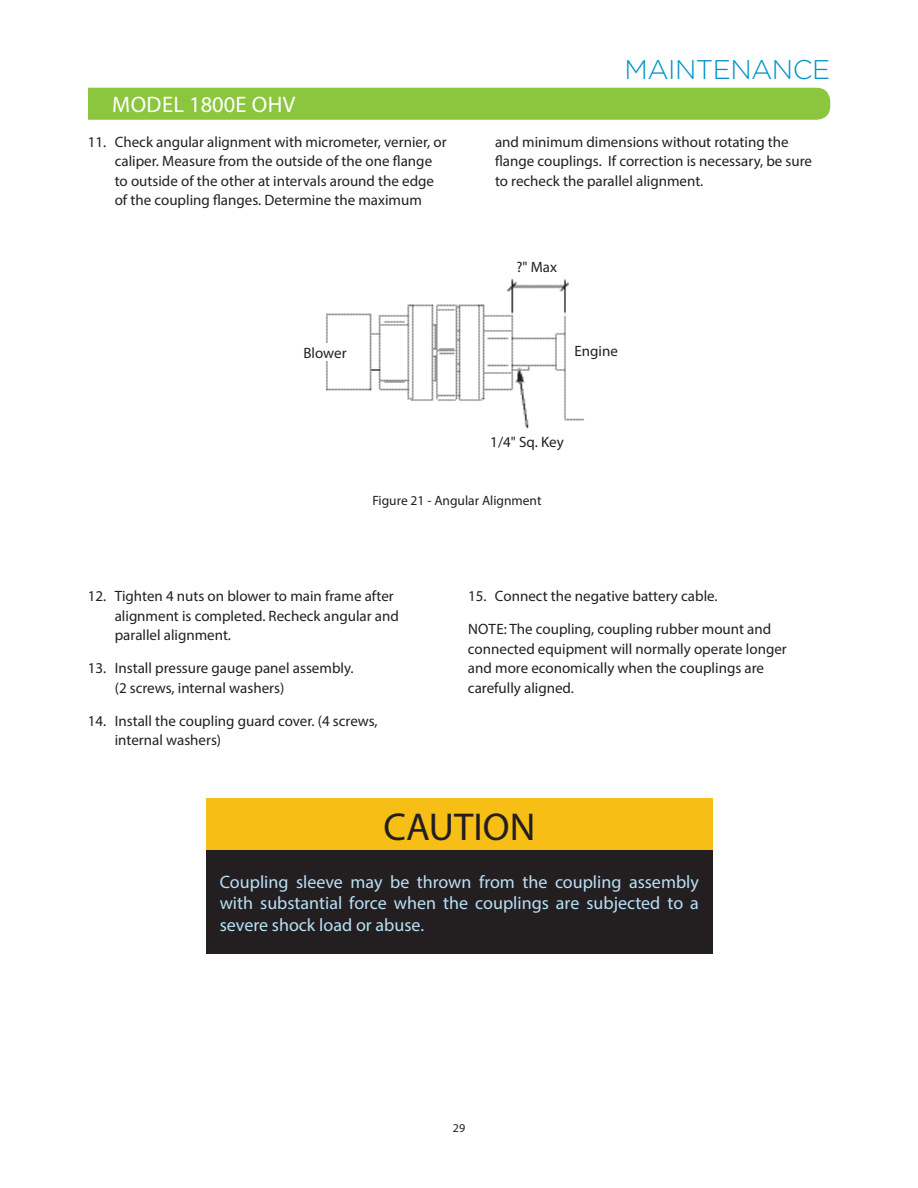
<style>
.page{position:relative;width:918px;height:1188px;background:#fff}
.page>*{position:absolute;margin:0;border:0;box-sizing:border-box;transform-origin:0 0}
.t1{font:39px "Myriad Pro";color:#231f20}
.t2{font:300 27px "Gotham";letter-spacing:-.02em;color:#0092c8}
.t3{font:22.5px "Myriad Pro";letter-spacing:.02em;color:#fff}
.t4{font:18px/21.6px "Myriad Pro";color:#b9e0f6;text-align:justify}
.t5{font:15px/19.5px "Myriad Pro";color:#231f20}
.t6{font:13.5px "Myriad Pro";color:#231f20}
.t7{font:12px "Myriad Pro";color:#231f20}
</style>
<div class="page">
<div style="left:71px;top:88px;width:759px;height:32px;background:#8bc63e;border-radius:13px"></div>
<div style="left:17px;top:70px;width:71px;height:84px;background:#fff"></div>
<div style="left:206px;top:850px;width:506px;height:104px;background:#231f20"></div>
<div style="left:206px;top:798px;width:506px;height:52px;background:#f7bf15"></div>
<img style="left:325px;top:278px;width:259px;height:151px">
<div style="left:575px;top:338px;width:106px;height:24px;background:#fff"></div>
<div style="left:287px;top:343px;width:76px;height:18px;background:#fff"></div>
<h3 class="t3" style="left:112px;top:90px;width:185px">MODEL 1800E OHV</h3>
<h2 class="t2" style="left:625px;top:53px;width:207px">MAINTENANCE</h2>
<p class="t5" style="left:115px;top:132px;width:333px;text-indent:-27px">11. Check angular alignment with micrometer, vernier, or caliper. Measure from the outside of the one flange to outside of the other at intervals around the edge of the coupling flanges. Determine the maximum</p>
<p class="t5" style="left:495px;top:132px;width:319px">and minimum dimensions without rotating the flange couplings. If correction is necessary, be sure to recheck the parallel alignment.</p>
<p class="t5" style="left:304px;top:343px;width:45px">Blower</p>
<p class="t5" style="left:516px;top:257px;width:42px">?" Max</p>
<p class="t5" style="left:575px;top:341px;width:45px">Engine</p>
<p class="t5" style="left:490px;top:432px;width:75px">1/4" Sq. Key</p>
<p class="t6" style="left:372px;top:492px;width:171px">Figure 21 - Angular Alignment</p>
<p class="t5" style="left:115px;top:586px;width:286px;text-indent:-27px">12. Tighten 4 nuts on blower to main frame after alignment is completed. Recheck angular and parallel alignment.</p>
<p class="t5" style="left:115px;top:658px;width:240px;text-indent:-27px">13. Install pressure gauge panel assembly. (2 screws, internal washers)</p>
<p class="t5" style="left:115px;top:711px;width:264px;text-indent:-27px">14. Install the coupling guard cover. (4 screws, internal washers)</p>
<p class="t5" style="left:468px;top:586px;width:251px">15. Connect the negative battery cable.</p>
<p class="t5" style="left:468px;top:619px;width:320px">NOTE: The coupling, coupling rubber mount and connected equipment will normally operate longer and more economically when the couplings are carefully aligned.</p>
<h1 class="t1" style="left:383px;top:803px;width:154px">CAUTION</h1>
<p class="t4" style="left:220px;top:871px;width:481px">Coupling sleeve may be thrown from the coupling assembly with substantial force when the couplings are subjected to a severe shock load or abuse.</p>
<p class="t7" style="left:453px;top:1120px;width:14px">29</p>
</div>
